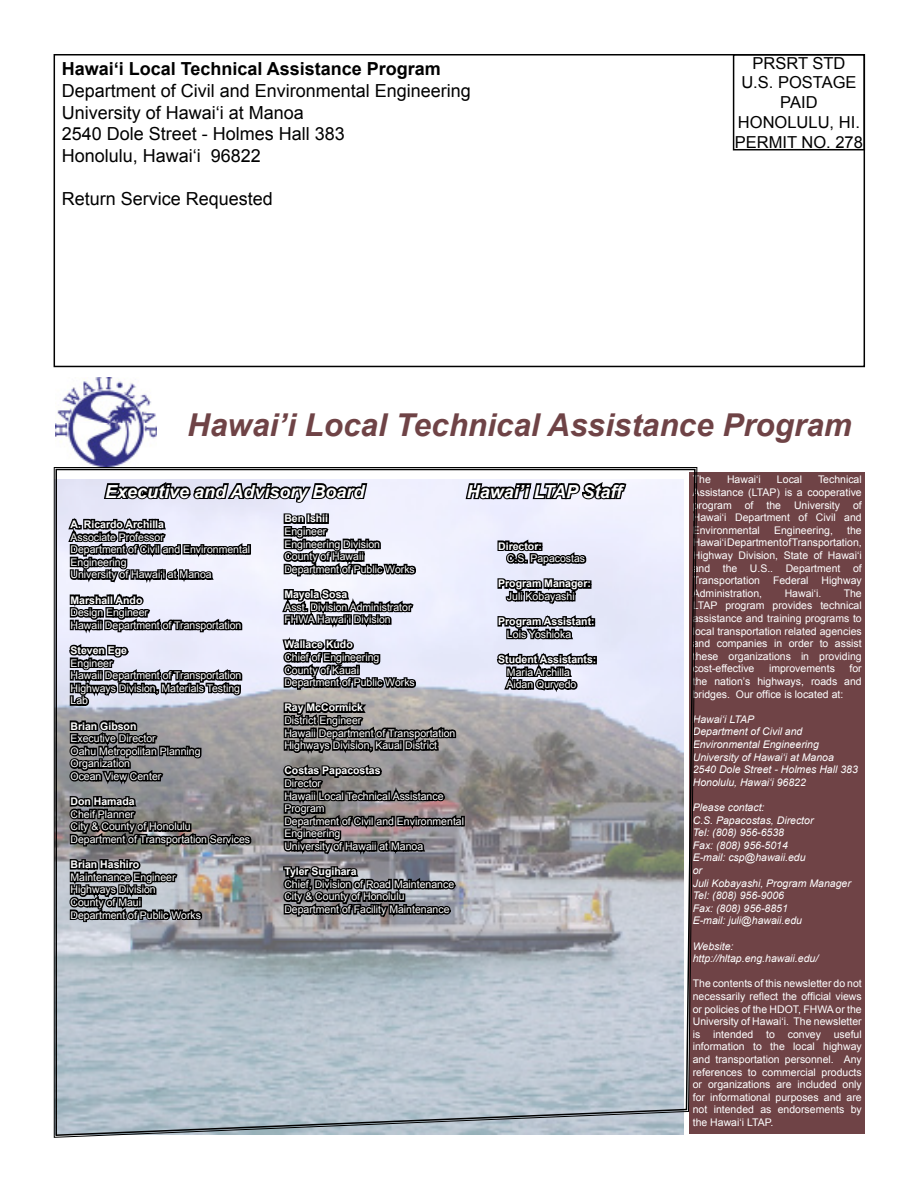
<style>
.page{position:relative;width:918px;height:1188px;background:#fff}
.page>*{position:absolute;margin:0;border:0;box-sizing:border-box;transform-origin:0 0}
.t1{font:italic 700 31.5px "Arial";color:#6f4346}
.t2{font:18px/21.6px "Arial";color:#000}
.t3{font:italic 700 18px "Arial";color:#fff}
.t4{font:700 18px "Arial";color:#000}
.t5{font:16.5px/19.8px "Arial";color:#000;text-align:center}
.t6{font:10.5px/12.6px "Arial";color:#fff}
.t7{font:italic 10.5px/12.6px "Arial";color:#fff}
.t8{font:700 10.5px "Arial";color:#fff}
</style>
<div class="page">
<img style="left:55px;top:378px;width:101px;height:88px">
<div style="left:690px;top:472px;width:175px;height:662px;background:#6f4346"></div>
<div style="left:54px;top:54px;width:811px;height:313px;border:2px solid #000"></div>
<div style="left:733px;top:54px;width:132px;height:96px;border:2px solid #000"></div>
<svg style="left:55px;top:468px;width:641px;height:669px;background:#b3bbc5"></svg>
<svg style="left:66px;top:479px;width:562px;height:456px;background:#94949b"></svg>
<h2 class="t4" style="left:62px;top:57px;width:381px">Hawai‘i Local Technical Assistance Program</h2>
<h2 class="t2" style="left:62px;top:80px;width:411px">Department of Civil and Environmental Engineering University of Hawai‘i at Manoa<br>2540 Dole Street - Holmes Hall 383<br>Honolulu, Hawai‘i 96822</h2>
<h2 class="t2" style="left:62px;top:188px;width:213px">Return Service Requested</h2>
<h3 class="t5" style="left:735px;top:53px;width:130px">PRSRT STD<br>U.S. POSTAGE<br>PAID<br>HONOLULU, HI.<br>PERMIT NO. 278</h3>
<h1 class="t1" style="left:187px;top:404px;width:666px">Hawai’i Local Technical Assistance Program</h1>
<p class="t6" style="left:693px;top:474px;width:20px">The</p>
<p class="t6" style="left:727px;top:474px;width:35px">Hawai‘i</p>
<p class="t6" style="left:777px;top:474px;width:27px">Local</p>
<p class="t6" style="left:693px;top:474px;width:171px;text-align:justify;text-indent:125px">Technical Assistance (LTAP) is a cooperative program of the University of Hawai‘i Department of Civil and Environmental</p>
<h2 class="t3" style="left:105px;top:479px;width:261px">Executive and Advisory Board</h2>
<h2 class="t3" style="left:467px;top:479px;width:157px">Hawai’i LTAP Staff</h2>
<p class="t8" style="left:284px;top:512px;width:45px">Ben Ishii</p>
<p class="t6" style="left:284px;top:525px;width:132px">Engineer<br>Engineering Division<br>County of Hawaii<br>Department of Public Works</p>
<p class="t8" style="left:284px;top:587px;width:65px">Mayela Sosa</p>
<p class="t6" style="left:284px;top:601px;width:129px">Asst. Division Administrator<br>FHWA Hawai’i Division</p>
<p class="t8" style="left:284px;top:638px;width:70px">Wallace Kudo</p>
<p class="t6" style="left:284px;top:651px;width:132px">Chief of Engineering<br>County of Kauai<br>Department of Public Works</p>
<p class="t8" style="left:284px;top:701px;width:80px">Ray McCormick</p>
<p class="t6" style="left:284px;top:714px;width:172px">District Engineer<br>Hawaii Department of Transportation<br>Highways Division, Kauai District</p>
<p class="t8" style="left:284px;top:764px;width:98px">Costas Papacostas</p>
<p class="t6" style="left:284px;top:777px;width:181px">Director<br>Hawaii Local Technical Assistance<br>Program<br>Department of Civil and Environmental<br>Engineering<br>University of Hawaii at Manoa</p>
<p class="t8" style="left:284px;top:865px;width:74px">Tyler Sugihara</p>
<p class="t6" style="left:284px;top:878px;width:171px">Chief, Division of Road Maintenance<br>City &amp; County of Honolulu<br>Department of Facility Maintenance</p>
<p class="t8" style="left:70px;top:517px;width:95px">A. Ricardo Archilla</p>
<p class="t6" style="left:70px;top:531px;width:181px">Associate Professor<br>Department of Civil and Environmental<br>Engineering<br>University of Hawai‘i at Manoa</p>
<p class="t8" style="left:70px;top:593px;width:73px">Marshall Ando</p>
<p class="t6" style="left:70px;top:606px;width:172px">Design Engineer<br>Hawaii Department of Transportation</p>
<p class="t8" style="left:70px;top:643px;width:58px">Steven Ege</p>
<p class="t6" style="left:70px;top:657px;width:172px">Engineer<br>Hawaii Department of Transportation<br>Highways Division, Materials Testing<br>Lab</p>
<p class="t8" style="left:70px;top:719px;width:67px">Brian Gibson</p>
<p class="t6" style="left:70px;top:732px;width:132px">Executive Director<br>Oahu Metropolitan Planning<br>Organization<br>Ocean View Center</p>
<p class="t8" style="left:70px;top:794px;width:66px">Don Hamada</p>
<p class="t6" style="left:70px;top:808px;width:181px">Cheif Planner<br>City &amp; County of Honolulu<br>Department of Transportation Services</p>
<p class="t8" style="left:70px;top:857px;width:70px">Brian Hashiro</p>
<p class="t6" style="left:70px;top:871px;width:132px">Maintenance Engineer<br>Highways Division<br>County of Maui<br>Department of Public Works</p>
<p class="t6" style="left:693px;top:524px;width:171px;text-align:justify;text-indent:154px">the Hawai‘i Department of Transportation, Highway Division, State of Hawai‘i and the U.S.. Department of Transportation Federal Highway Administration,</p>
<p class="t6" style="left:774px;top:524px;width:60px">Engineering,</p>
<p class="t8" style="left:498px;top:539px;width:45px">Director:</p>
<p class="t6" style="left:507px;top:552px;width:80px">C.S. Papacostas</p>
<p class="t8" style="left:498px;top:577px;width:94px">Program Manager:</p>
<p class="t6" style="left:507px;top:590px;width:69px">Juli Kobayashi</p>
<p class="t8" style="left:498px;top:614px;width:98px">Program Assistant:</p>
<p class="t6" style="left:507px;top:628px;width:66px">Lois Yoshioka</p>
<p class="t8" style="left:498px;top:652px;width:100px">Student Assistants:</p>
<p class="t6" style="left:506px;top:666px;width:72px">Maria Archilla<br>Aidan Qurvedo</p>
<p class="t6" style="left:785px;top:587px;width:38px">Hawai‘i.</p>
<p class="t6" style="left:693px;top:587px;width:171px;text-align:justify;text-indent:151px">The LTAP program provides technical assistance and training programs to local transportation related agencies and companies in order to assist these organizations in providing cost-effective</p>
<p class="t6" style="left:693px;top:663px;width:171px;text-align:justify;text-indent:157px">for the nation’s highways, roads and bridges. Our office is located at:</p>
<p class="t7" style="left:693px;top:713px;width:167px">Hawai‘i LTAP<br>Department of Civil and<br>Environmental Engineering<br>University of Hawai‘i at Manoa<br>2540 Dole Street - Holmes Hall 383<br>Honolulu, Hawai‘i 96822</p>
<p class="t7" style="left:693px;top:801px;width:160px">Please contact:<br>C.S. Papacostas, Director<br>Tel: (808) 956-6538<br>Fax: (808) 956-5014<br>E-mail: csp@hawaii.edu<br>or<br>Juli Kobayashi, Program Manager<br>Tel: (808) 956-9006<br>Fax: (808) 956-8851<br>E-mail: juli@hawaii.edu</p>
<p class="t7" style="left:693px;top:940px;width:127px">Website: http://hltap.eng.hawaii.edu/</p>
<p class="t6" style="left:693px;top:978px;width:171px;text-align:justify">The contents of this newsletter do not necessarily reflect the official views or policies of the HDOT, FHWA or the University of Hawai‘i. The newsletter is intended to convey useful information to the local highway and transportation personnel. Any references to commercial products or organizations are included only for informational purposes and are not intended as endorsements by the Hawai‘i LTAP.</p>
<p class="t6" style="left:769px;top:663px;width:67px">improvements</p>
</div>
